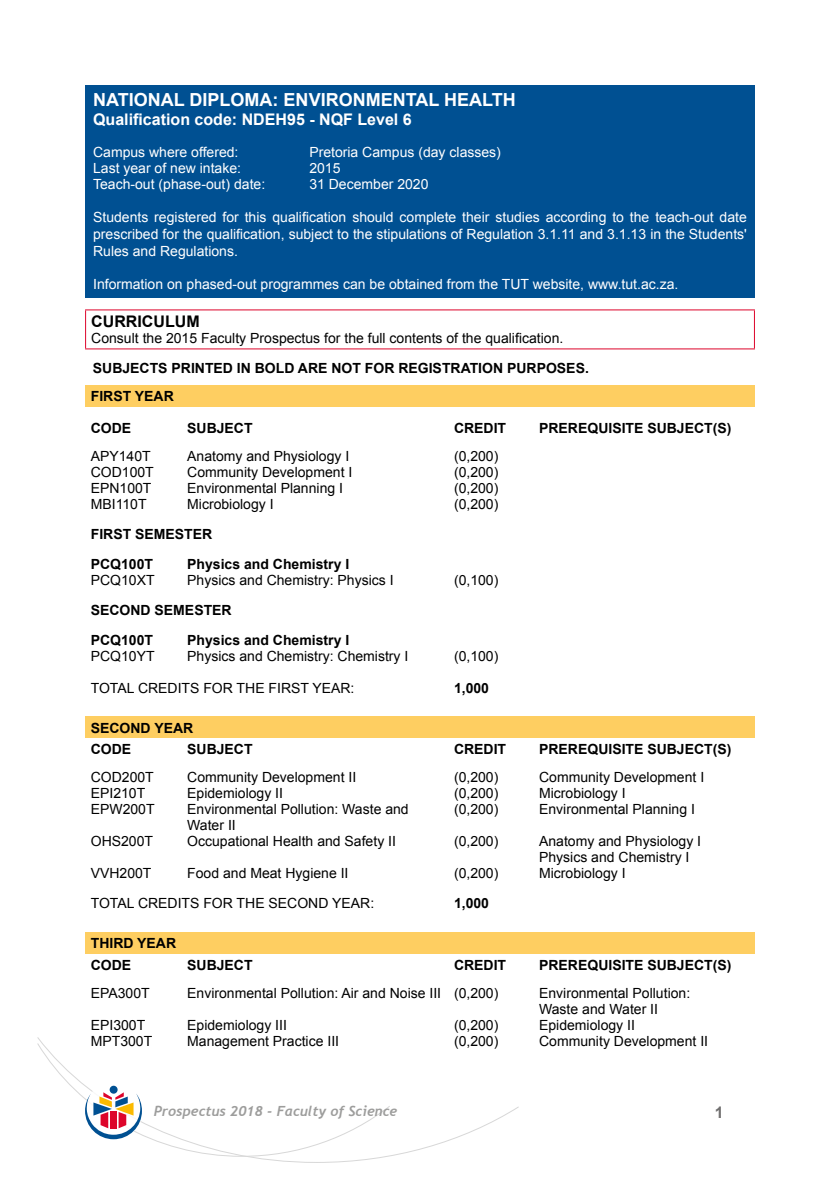
<style>
.page{position:relative;width:840px;height:1191px;background:#fff}
.page>*{position:absolute;margin:0;border:0;box-sizing:border-box;transform-origin:0 0}
.t1{font:700 18px "Arial";color:#fff}
.t2{font:700 16px "Arial";color:#fff}
.t3{font:700 16px "Arial";color:#000}
.t4{font:700 16px "Arial";color:#706f6f}
.t5{font:14px/16px "Arial";color:#000}
.t6{font:14px/16.8px "Arial";color:#fff;text-align:justify}
.t7{font:700 14px/30px "Arial";color:#000}
.t8{font:italic 700 14px "Trebuchet";color:#9d9d9c}
</style>
<div class="page">
<svg style="left:37px;top:1037px;width:482px;height:125px"></svg>
<svg style="left:37px;top:1043px;width:353px;height:113px"></svg>
<div style="left:85px;top:85px;width:669px;height:212px;background:#005092"></div>
<hr style="left:85px;top:309px;width:669px;height:1px;background:#dd052b">
<hr style="left:85px;top:310px;width:1px;height:38px;background:#dd052b">
<hr style="left:753px;top:310px;width:1px;height:38px;background:#dd052b">
<hr style="left:85px;top:348px;width:669px;height:1px;background:#dd052b">
<div style="left:85px;top:385px;width:669px;height:22px;background:#fece61"></div>
<div style="left:85px;top:716px;width:669px;height:22px;background:#fece61"></div>
<div style="left:85px;top:932px;width:669px;height:21px;background:#fece61"></div>
<p class="t1" style="left:93px;top:87px;width:424px">NATIONAL DIPLOMA: ENVIRONMENTAL HEALTH</p>
<p class="t2" style="left:93px;top:108px;width:320px">Qualification code: NDEH95 - NQF Level 6</p>
<p class="t6" style="left:93px;top:144px;width:147px">Campus where offered:</p>
<p class="t6" style="left:309px;top:144px;width:193px">Pretoria Campus (day classes)</p>
<p class="t6" style="left:93px;top:160px;width:149px">Last year of new intake:</p>
<p class="t6" style="left:309px;top:160px;width:33px">2015</p>
<p class="t6" style="left:93px;top:176px;width:173px">Teach-out (phase-out) date:</p>
<p class="t6" style="left:309px;top:176px;width:121px">31 December 2020</p>
<p class="t6" style="left:93px;top:209px;width:655px">Students registered for this qualification should complete their studies according to the teach-out date prescribed for the qualification, subject to the stipulations of Regulation 3.1.11 and 3.1.13 in the Students' Rules and Regulations.</p>
<p class="t6" style="left:93px;top:276px;width:586px">Information on phased-out programmes can be obtained from the TUT website, www.tut.ac.za.</p>
<p class="t3" style="left:91px;top:310px;width:110px">CURRICULUM</p>
<p class="t5" style="left:91px;top:330px;width:473px">Consult the 2015 Faculty Prospectus for the full contents of the qualification.</p>
<p class="t7" style="left:91px;top:355px;width:499px;line-height:27.8px">SUBJECTS PRINTED IN BOLD ARE NOT FOR REGISTRATION PURPOSES.<br>FIRST YEAR</p>
<p class="t7" style="left:91px;top:413px;width:42px">CODE</p>
<p class="t7" style="left:187px;top:413px;width:67px">SUBJECT</p>
<p class="t7" style="left:454px;top:413px;width:54px">CREDIT</p>
<p class="t7" style="left:539px;top:413px;width:194px">PREREQUISITE SUBJECT(S)</p>
<p class="t5" style="left:91px;top:447px;width:61px">APY140T</p>
<p class="t5" style="left:187px;top:447px;width:163px">Anatomy and Physiology I</p>
<p class="t5" style="left:454px;top:447px;width:46px">(0,200)</p>
<p class="t5" style="left:91px;top:463px;width:65px">COD100T</p>
<p class="t5" style="left:187px;top:463px;width:166px">Community Development I</p>
<p class="t5" style="left:454px;top:463px;width:46px">(0,200)</p>
<p class="t5" style="left:91px;top:479px;width:62px">EPN100T</p>
<p class="t5" style="left:187px;top:479px;width:157px">Environmental Planning I</p>
<p class="t5" style="left:454px;top:479px;width:46px">(0,200)</p>
<p class="t5" style="left:91px;top:495px;width:57px">MBI110T</p>
<p class="t5" style="left:187px;top:495px;width:88px">Microbiology I</p>
<p class="t5" style="left:454px;top:495px;width:46px">(0,200)</p>
<p class="t7" style="left:91px;top:519px;width:123px">FIRST SEMESTER<br>PCQ100T</p>
<p class="t7" style="left:187px;top:549px;width:163px">Physics and Chemistry I</p>
<p class="t5" style="left:91px;top:571px;width:65px">PCQ10XT</p>
<p class="t5" style="left:187px;top:571px;width:208px">Physics and Chemistry: Physics I</p>
<p class="t5" style="left:454px;top:571px;width:46px">(0,100)</p>
<p class="t7" style="left:91px;top:595px;width:142px">SECOND SEMESTER<br>PCQ100T</p>
<p class="t7" style="left:187px;top:625px;width:163px">Physics and Chemistry I</p>
<p class="t5" style="left:91px;top:647px;width:65px">PCQ10YT</p>
<p class="t5" style="left:187px;top:647px;width:222px">Physics and Chemistry: Chemistry I</p>
<p class="t5" style="left:454px;top:647px;width:46px">(0,100)</p>
<p class="t5" style="left:91px;top:679px;width:265px">TOTAL CREDITS FOR THE FIRST YEAR:</p>
<p class="t7" style="left:454px;top:673px;width:37px">1,000</p>
<p class="t7" style="left:91px;top:717px;width:104px;line-height:21.6px">SECOND YEAR<br>CODE</p>
<p class="t7" style="left:187px;top:734px;width:67px">SUBJECT</p>
<p class="t7" style="left:454px;top:734px;width:54px">CREDIT</p>
<p class="t7" style="left:539px;top:734px;width:194px">PREREQUISITE SUBJECT(S)</p>
<p class="t5" style="left:91px;top:769px;width:65px">COD200T</p>
<p class="t5" style="left:187px;top:769px;width:170px">Community Development II</p>
<p class="t5" style="left:454px;top:769px;width:46px">(0,200)</p>
<p class="t5" style="left:539px;top:769px;width:166px">Community Development I</p>
<p class="t5" style="left:91px;top:785px;width:56px">EPI210T</p>
<p class="t5" style="left:187px;top:785px;width:97px">Epidemiology II</p>
<p class="t5" style="left:454px;top:785px;width:46px">(0,200)</p>
<p class="t5" style="left:539px;top:785px;width:88px">Microbiology I</p>
<p class="t5" style="left:91px;top:801px;width:65px">EPW200T</p>
<p class="t5" style="left:187px;top:801px;width:223px">Environmental Pollution: Waste and</p>
<p class="t5" style="left:454px;top:801px;width:46px">(0,200)</p>
<p class="t5" style="left:539px;top:801px;width:157px">Environmental Planning I</p>
<p class="t5" style="left:187px;top:817px;width:50px">Water II</p>
<p class="t5" style="left:91px;top:833px;width:64px">OHS200T</p>
<p class="t5" style="left:187px;top:833px;width:210px">Occupational Health and Safety II</p>
<p class="t5" style="left:454px;top:833px;width:46px">(0,200)</p>
<p class="t5" style="left:539px;top:833px;width:163px">Anatomy and Physiology I<br>Physics and Chemistry I</p>
<p class="t5" style="left:91px;top:865px;width:62px">VVH200T</p>
<p class="t5" style="left:187px;top:865px;width:163px">Food and Meat Hygiene II</p>
<p class="t5" style="left:454px;top:865px;width:46px">(0,200)</p>
<p class="t5" style="left:539px;top:865px;width:88px">Microbiology I</p>
<p class="t5" style="left:91px;top:895px;width:285px">TOTAL CREDITS FOR THE SECOND YEAR:</p>
<p class="t7" style="left:454px;top:888px;width:37px">1,000</p>
<p class="t7" style="left:91px;top:932px;width:87px;line-height:21.6px">THIRD YEAR<br>CODE</p>
<p class="t7" style="left:187px;top:950px;width:67px">SUBJECT</p>
<p class="t7" style="left:454px;top:950px;width:54px">CREDIT</p>
<p class="t7" style="left:539px;top:950px;width:194px">PREREQUISITE SUBJECT(S)</p>
<p class="t5" style="left:91px;top:984px;width:60px">EPA300T</p>
<p class="t5" style="left:187px;top:984px;width:312px">Environmental Pollution: Air and Noise III (0,200)</p>
<p class="t5" style="left:539px;top:984px;width:152px">Environmental Pollution:<br>Waste and Water II</p>
<p class="t5" style="left:91px;top:1016px;width:56px">EPI300T</p>
<p class="t5" style="left:187px;top:1016px;width:101px">Epidemiology III</p>
<p class="t5" style="left:454px;top:1016px;width:46px">(0,200)</p>
<p class="t5" style="left:539px;top:1016px;width:97px">Epidemiology II</p>
<p class="t5" style="left:91px;top:1032px;width:63px">MPT300T</p>
<p class="t5" style="left:187px;top:1032px;width:153px">Management Practice III</p>
<p class="t5" style="left:454px;top:1032px;width:46px">(0,200)</p>
<p class="t5" style="left:539px;top:1032px;width:170px">Community Development II</p>
<p class="t8" style="left:154px;top:1102px;width:245px">Prospectus 2018 - Faculty of Science</p>
<p class="t4" style="left:714px;top:1100px;width:10px">1</p>
</div>
